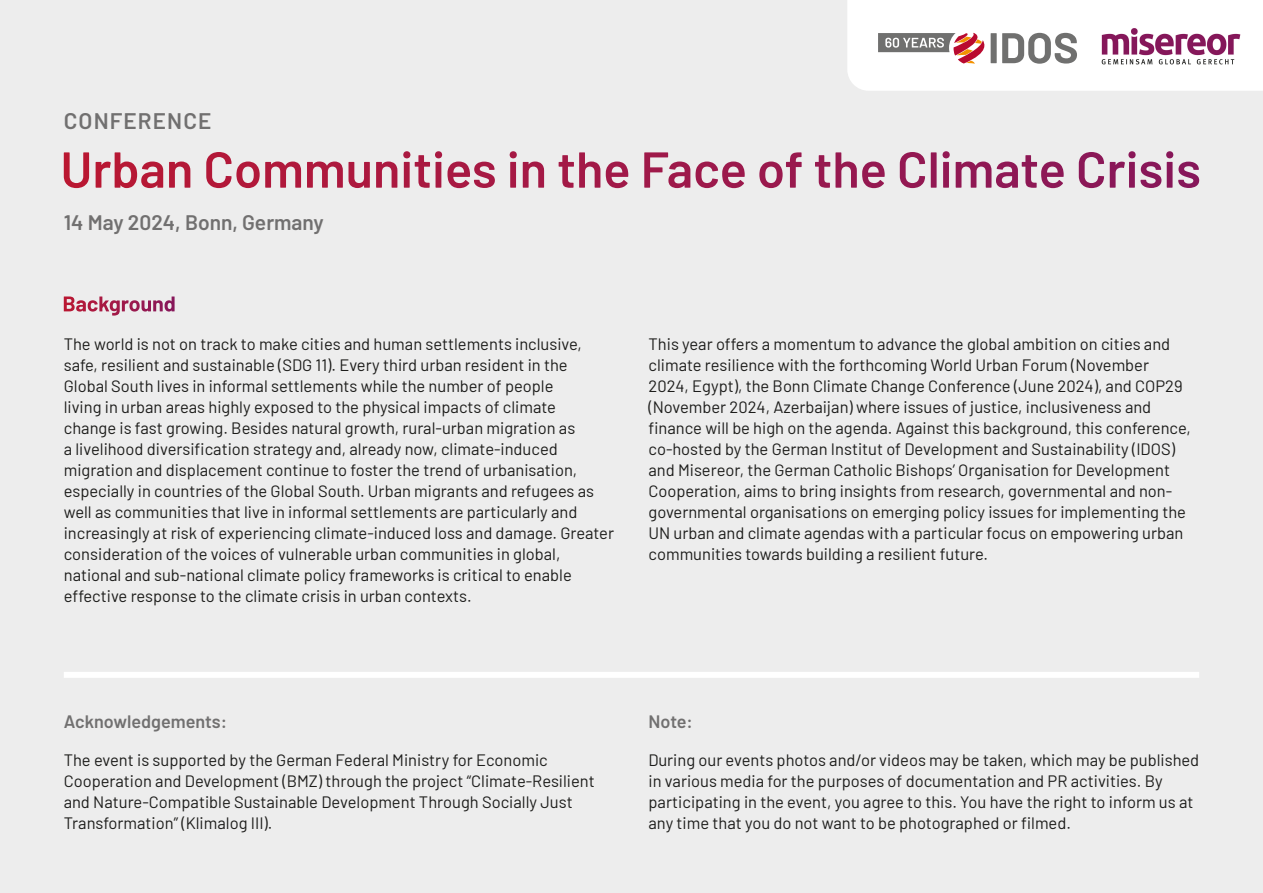
<style>
.page{position:relative;width:1263px;height:893px;background:#ededed}
.page>*{position:absolute;margin:0;border:0;box-sizing:border-box;transform-origin:0 0}
.t1{font:600 22.5px "Barlow";letter-spacing:.05em;color:#717070}
.t2{font:600 21px "Barlow";color:#717070}
.t3{font:600 18px "Barlow";color:#717070}
.t4{font:16.5px/21px "Barlow";color:#1d1d1b}
</style>
<div class="page">
<svg style="left:847px;top:0;width:416px;height:91px;background:#ede6e9"></svg>
<svg style="left:64px;top:296px;width:111px;height:16px"></svg>
<svg style="left:403px;top:151px;width:770px;height:37px"></svg>
<div style="left:64px;top:672px;width:1135px;height:6px;background:#fff"></div>
<p class="t1" style="left:64px;top:104px;width:149px">CONFERENCE</p>
<p class="t2" style="left:64px;top:207px;width:262px">14 May 2024, Bonn, Germany</p>
<p class="t4" style="left:64px;top:333px;width:552px">The world is not on track to make cities and human settlements inclusive, safe, resilient and sustainable (SDG 11). Every third urban resident in the Global South lives in informal settlements while the number of people<br>living in urban areas highly exposed to the physical impacts of climate<br>change is fast growing. Besides natural growth, rural-urban migration as<br>a livelihood diversification strategy and, already now, climate-induced migration and displacement continue to foster the trend of urbanisation, especially in countries of the Global South. Urban migrants and refugees as well as communities that live in informal settlements are particularly and increasingly at risk of experiencing climate-induced loss and damage. Greater consideration of the voices of vulnerable urban communities in global, national and sub-national climate policy frameworks is critical to enable effective response to the climate crisis in urban contexts.</p>
<p class="t4" style="left:648px;top:332px;width:544px">This year offers a momentum to advance the global ambition on cities and climate resilience with the forthcoming World Urban Forum (November 2024, Egypt), the Bonn Climate Change Conference (June 2024), and COP29 (November 2024, Azerbaijan) where issues of justice, inclusiveness and finance will be high on the agenda. Against this background, this conference, co-hosted by the German Institut of Development and Sustainability (IDOS) and Misereor, the German Catholic Bishops’ Organisation for Development Cooperation, aims to bring insights from research, governmental and non&shy;governmental organisations on emerging policy issues for implementing the UN urban and climate agendas with a particular focus on empowering urban communities towards building a resilient future.</p>
<p class="t3" style="left:64px;top:708px;width:165px">Acknowledgements:</p>
<p class="t4" style="left:64px;top:748px;width:533px">The event is supported by the German Federal Ministry for Economic Cooperation and Development (BMZ) through the project “Climate-Resilient and Nature-Compatible Sustainable Development Through Socially Just Transformation” (Klimalog III).</p>
<p class="t3" style="left:648px;top:708px;width:46px">Note:</p>
<p class="t4" style="left:648px;top:748px;width:552px">During our events photos and/or videos may be taken, which may be published in various media for the purposes of documentation and PR activities. By participating in the event, you agree to this. You have the right to inform us at any time that you do not want to be photographed or filmed.</p>
</div>
